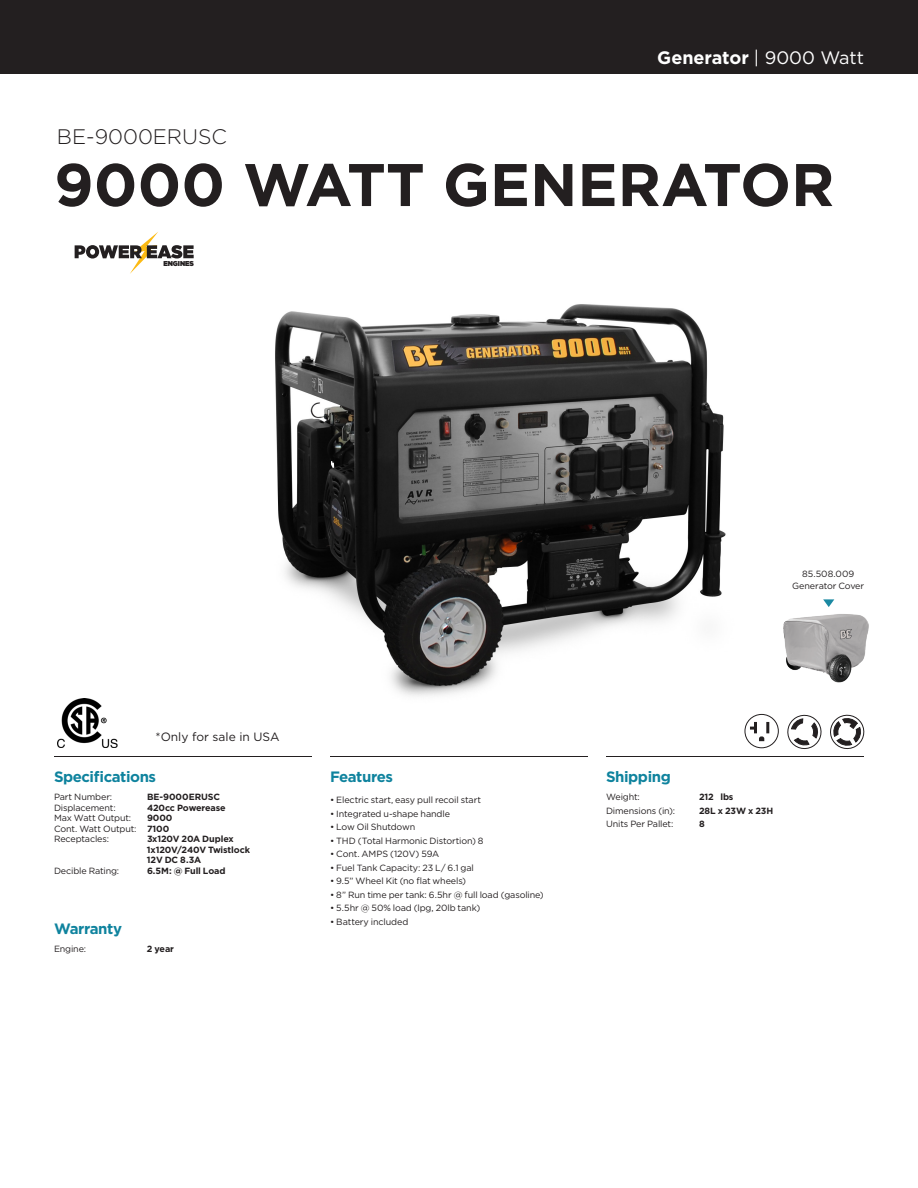
<style>
.page{position:relative;width:918px;height:1188px;background:#fff}
.page>*{position:absolute;margin:0;border:0;box-sizing:border-box;transform-origin:0 0}
.Product_Header{font:700 60px "Gotham";color:#231f20}
.t1{font:300 21px "Gotham";color:#231f20}
.t2{font:700 18px "Gotham";color:#fff}
.BODY_HEADER_LEFT_ALI{font:700 15px "Gotham";letter-spacing:-.03em;color:#0f839e}
.t3{font:12px "Gotham";color:#231f20}
.BODY_HEADER_LEFT_ALI-2{font:9px/10.5px "Gotham";letter-spacing:-.015em;color:#231f20}
.BODY_HEADER_LEFT_ALI-3{font:700 9px/10.5px "Gotham";letter-spacing:-.015em;color:#231f20}
.t4{font:900 7.05px "Gotham";color:#231f20;scale:.93 1}
.s1{font-weight:400}
.s2{font-weight:700}
</style>
<div class="page">
<div style="left:0;top:0;width:918px;height:74px;background:#231f20"></div>
<img style="left:275px;top:304px;width:478px;height:433px">
<hr style="left:54px;top:756px;width:258px;height:1px;background:#231f20">
<hr style="left:330px;top:756px;width:258px;height:1px;background:#231f20">
<hr style="left:606px;top:756px;width:258px;height:1px;background:#231f20">
<svg style="left:823px;top:599px;width:11px;height:3px"></svg>
<svg style="left:745px;top:714px;width:33px;height:34px"></svg>
<div style="left:745px;top:714px;width:34px;height:34px;border:1px solid #231f20;border-radius:50%"></div>
<svg style="left:750px;top:722px;width:19px;height:19px"></svg>
<svg style="left:787px;top:714px;width:78px;height:36px"></svg>
<svg style="left:75px;top:232px;width:119px;height:42px"></svg>
<img style="left:58px;top:698px;width:60px;height:50px">
<img style="left:783px;top:602px;width:86px;height:81px">
<p class="t2" style="left:657px;top:46px;width:208px">Generator <span class="s1">| 9000 Watt</span></p>
<p class="t1" style="left:57px;top:123px;width:172px">BE-9000ERUSC</p>
<p class="Product_Header" style="left:54px;top:145px;width:782px">9000 WATT GENERATOR</p>
<p class="t4" style="left:163px;top:259px;width:35px">ENGINES</p>
<p class="t3" style="left:156px;top:729px;width:126px">*Only for sale in USA</p>
<p class="BODY_HEADER_LEFT_ALI" style="left:54px;top:767px;width:104px">Specifications</p>
<p class="BODY_HEADER_LEFT_ALI-2" style="left:54px;top:792px;width:60px">Part Number:</p>
<p class="BODY_HEADER_LEFT_ALI-3" style="left:147px;top:792px;width:75px">BE-9000ERUSC</p>
<p class="BODY_HEADER_LEFT_ALI-2" style="left:54px;top:802px;width:63px">Displacement:</p>
<p class="BODY_HEADER_LEFT_ALI-3" style="left:147px;top:802px;width:80px">420cc Powerease</p>
<p class="BODY_HEADER_LEFT_ALI-2" style="left:54px;top:813px;width:79px">Max Watt Output:</p>
<p class="BODY_HEADER_LEFT_ALI-2" style="left:54px;top:813px;width:120px;text-indent:93px"><span class="s2">9000<br></span>Cont. Watt Output: <span class="s2">7100<br></span>Receptacles:</p>
<p class="BODY_HEADER_LEFT_ALI-3" style="left:147px;top:834px;width:105px">3x120V 20A Duplex<br>1x120V/240V Twistlock<br>12V DC 8.3A</p>
<p class="BODY_HEADER_LEFT_ALI-2" style="left:54px;top:865px;width:67px">Decible Rating:</p>
<p class="BODY_HEADER_LEFT_ALI-3" style="left:147px;top:865px;width:80px">6.5M: @ Full Load</p>
<p class="BODY_HEADER_LEFT_ALI" style="left:54px;top:918px;width:70px">Warranty</p>
<p class="BODY_HEADER_LEFT_ALI-2" style="left:54px;top:943px;width:34px">Engine:</p>
<p class="BODY_HEADER_LEFT_ALI-3" style="left:147px;top:943px;width:29px">2 year</p>
<p class="BODY_HEADER_LEFT_ALI" style="left:330px;top:767px;width:65px">Features</p>
<p class="BODY_HEADER_LEFT_ALI-2" style="left:330px;top:795px;width:153px">• Electric start, easy pull recoil start</p>
<p class="BODY_HEADER_LEFT_ALI-2" style="left:330px;top:808px;width:122px">• Integrated u-shape handle</p>
<p class="BODY_HEADER_LEFT_ALI-2" style="left:330px;top:822px;width:87px">• Low Oil Shutdown</p>
<p class="BODY_HEADER_LEFT_ALI-2" style="left:330px;top:835px;width:155px">• THD (Total Harmonic Distortion) 8</p>
<p class="BODY_HEADER_LEFT_ALI-2" style="left:330px;top:849px;width:111px">• Cont. AMPS (120V) 59A</p>
<p class="BODY_HEADER_LEFT_ALI-2" style="left:330px;top:862px;width:145px">• Fuel Tank Capacity: 23 L/ 6.1 gal</p>
<p class="BODY_HEADER_LEFT_ALI-2" style="left:330px;top:876px;width:137px">• 9.5” Wheel Kit (no flat wheels)</p>
<p class="BODY_HEADER_LEFT_ALI-2" style="left:330px;top:889px;width:215px">• 8” Run time per tank: 6.5hr @ full load (gasoline)</p>
<p class="BODY_HEADER_LEFT_ALI-2" style="left:330px;top:903px;width:152px">• 5.5hr @ 50% load (lpg, 20lb tank)</p>
<p class="BODY_HEADER_LEFT_ALI-2" style="left:330px;top:916px;width:80px">• Battery included</p>
<p class="BODY_HEADER_LEFT_ALI-2" style="left:802px;top:568px;width:54px">85.508.009</p>
<p class="BODY_HEADER_LEFT_ALI-2" style="left:792px;top:580px;width:73px">Generator Cover</p>
<p class="BODY_HEADER_LEFT_ALI" style="left:606px;top:767px;width:66px">Shipping</p>
<p class="BODY_HEADER_LEFT_ALI-2" style="left:606px;top:792px;width:35px">Weight:</p>
<p class="BODY_HEADER_LEFT_ALI-3" style="left:699px;top:792px;width:36px">212 lbs</p>
<p class="BODY_HEADER_LEFT_ALI-2" style="left:606px;top:805px;width:71px">Dimensions (in):</p>
<p class="BODY_HEADER_LEFT_ALI-3" style="left:699px;top:805px;width:76px">28L x 23W x 23H</p>
<p class="BODY_HEADER_LEFT_ALI-2" style="left:606px;top:819px;width:69px">Units Per Pallet:</p>
<p class="BODY_HEADER_LEFT_ALI-3" style="left:699px;top:819px;width:7px">8</p>
</div>
